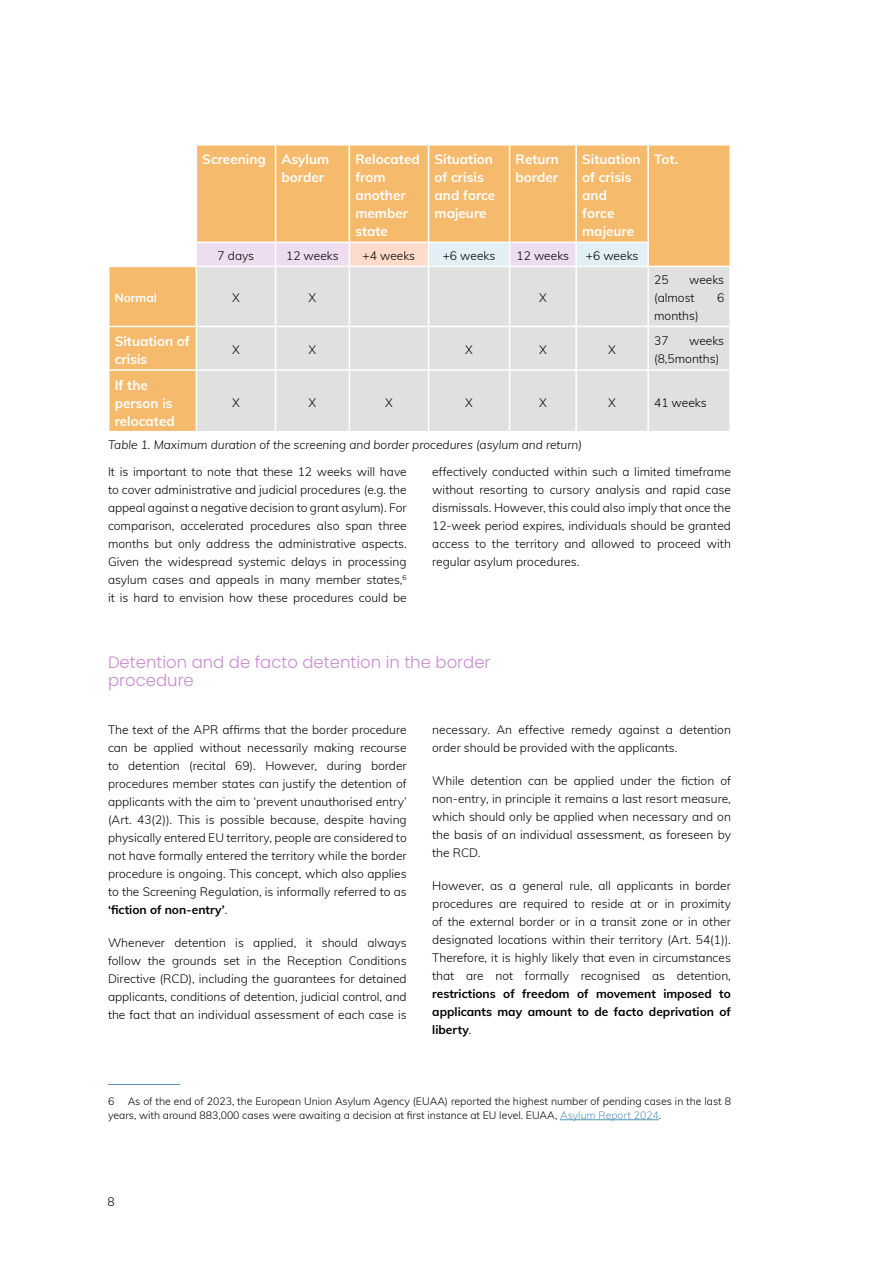
<style>
.page{position:relative;width:893px;height:1263px;background:#fff}
.page>*{position:absolute;margin:0;border:0;box-sizing:border-box;transform-origin:0 0}
.t1{font:300 16.5px/18px "Poppins";color:#c78ccf}
.t2{font:700 13.5px/18px "Muli";color:#fff}
.t3{font:300 12px/18px "Muli";color:#000;text-align:justify}
.t4{font:700 12px/18px "Muli";color:#000;text-align:justify}
.t5{font:italic 300 12px "Muli";color:#000}
.t6{font:700 12px "Muli";color:#fff}
.t7{font:300 10.5px/13.5px "Muli";color:#000}
.s1{font-weight:700}
.s2{font-weight:300}
.s3{color:#5693b8}
</style>
<div class="page">
<div style="left:110px;top:146px;width:619px;height:285px;background:#f5ba6b"></div>
<div style="left:197px;top:267px;width:532px;height:164px;background:#dfe0df"></div>
<hr style="left:647px;top:146px;width:2px;height:96px;background:#fff">
<svg style="left:110px;top:145px;width:538px;height:121px"></svg>
<hr style="left:576px;top:242px;width:73px;height:1px;background:#fff">
<hr style="left:575px;top:243px;width:2px;height:23px;background:#fff">
<hr style="left:647px;top:243px;width:2px;height:23px;background:#fff">
<hr style="left:108px;top:266px;width:88px;height:1px;background:#fff">
<hr style="left:196px;top:266px;width:80px;height:1px;background:#fff">
<hr style="left:196px;top:267px;width:1px;height:59px;background:#fff">
<hr style="left:276px;top:266px;width:73px;height:1px;background:#fff">
<hr style="left:275px;top:267px;width:1px;height:59px;background:#fff">
<hr style="left:349px;top:266px;width:80px;height:1px;background:#fff">
<hr style="left:349px;top:267px;width:1px;height:59px;background:#fff">
<hr style="left:429px;top:266px;width:81px;height:1px;background:#fff">
<hr style="left:428px;top:267px;width:1px;height:59px;background:#fff">
<hr style="left:510px;top:266px;width:66px;height:1px;background:#fff">
<hr style="left:509px;top:267px;width:1px;height:59px;background:#fff">
<hr style="left:576px;top:266px;width:72px;height:1px;background:#fff">
<hr style="left:575px;top:267px;width:2px;height:59px;background:#fff">
<hr style="left:648px;top:266px;width:83px;height:1px;background:#fff">
<hr style="left:647px;top:267px;width:2px;height:59px;background:#fff">
<hr style="left:108px;top:326px;width:88px;height:1px;background:#fff">
<hr style="left:196px;top:326px;width:80px;height:1px;background:#fff">
<hr style="left:196px;top:327px;width:1px;height:42px;background:#fff">
<hr style="left:276px;top:326px;width:73px;height:1px;background:#fff">
<hr style="left:275px;top:327px;width:1px;height:42px;background:#fff">
<hr style="left:349px;top:326px;width:80px;height:1px;background:#fff">
<hr style="left:349px;top:327px;width:1px;height:42px;background:#fff">
<hr style="left:429px;top:326px;width:81px;height:1px;background:#fff">
<hr style="left:428px;top:327px;width:1px;height:42px;background:#fff">
<hr style="left:510px;top:326px;width:66px;height:1px;background:#fff">
<hr style="left:509px;top:327px;width:1px;height:42px;background:#fff">
<hr style="left:576px;top:326px;width:72px;height:1px;background:#fff">
<hr style="left:575px;top:327px;width:2px;height:42px;background:#fff">
<hr style="left:648px;top:326px;width:83px;height:1px;background:#fff">
<hr style="left:647px;top:327px;width:2px;height:42px;background:#fff">
<hr style="left:108px;top:369px;width:88px;height:2px;background:#fff">
<hr style="left:196px;top:369px;width:80px;height:2px;background:#fff">
<hr style="left:196px;top:371px;width:1px;height:60px;background:#fff">
<hr style="left:276px;top:369px;width:73px;height:2px;background:#fff">
<hr style="left:275px;top:371px;width:1px;height:60px;background:#fff">
<hr style="left:349px;top:369px;width:80px;height:2px;background:#fff">
<hr style="left:349px;top:371px;width:1px;height:60px;background:#fff">
<hr style="left:429px;top:369px;width:81px;height:2px;background:#fff">
<hr style="left:428px;top:371px;width:1px;height:60px;background:#fff">
<hr style="left:510px;top:369px;width:66px;height:2px;background:#fff">
<hr style="left:509px;top:371px;width:1px;height:60px;background:#fff">
<hr style="left:576px;top:369px;width:72px;height:2px;background:#fff">
<hr style="left:575px;top:371px;width:2px;height:60px;background:#fff">
<hr style="left:648px;top:369px;width:83px;height:2px;background:#fff">
<hr style="left:647px;top:371px;width:2px;height:60px;background:#fff">
<hr style="left:108px;top:1084px;width:72px;height:1px;background:#5693b8">
<hr style="left:560px;top:1119px;width:99px;height:1px;background:#5693b8">
<p class="t2" style="left:282px;top:150px;width:49px;text-indent:-79px">Screening Asylum border</p>
<p class="t2" style="left:355px;top:150px;width:66px">Relocated from another member state</p>
<p class="t2" style="left:435px;top:150px;width:62px">Situation of crisis and force majeure</p>
<p class="t2" style="left:516px;top:150px;width:45px">Return border</p>
<p class="t2" style="left:582px;top:150px;width:60px">Situation of crisis and force majeure</p>
<p class="t2" style="left:654px;top:150px;width:26px">Tot.</p>
<p class="t3" style="left:218px;top:246px;width:38px">7 days</p>
<p class="t3" style="left:286px;top:246px;width:54px">12 weeks</p>
<p class="t3" style="left:363px;top:246px;width:54px">+4 weeks</p>
<p class="t3" style="left:443px;top:246px;width:54px">+6 weeks</p>
<p class="t3" style="left:517px;top:246px;width:54px">12 weeks</p>
<p class="t3" style="left:586px;top:246px;width:54px">+6 weeks</p>
<p class="t6" style="left:115px;top:289px;width:44px">Normal</p>
<p class="t3" style="left:232px;top:289px;width:9px">X</p>
<p class="t3" style="left:309px;top:289px;width:9px">X</p>
<p class="t3" style="left:539px;top:289px;width:9px">X</p>
<p class="t2" style="left:115px;top:331px;width:77px">Situation of crisis</p>
<p class="t3" style="left:232px;top:340px;width:9px">X</p>
<p class="t3" style="left:309px;top:340px;width:9px">X</p>
<p class="t3" style="left:465px;top:340px;width:9px">X</p>
<p class="t3" style="left:539px;top:340px;width:9px">X</p>
<p class="t3" style="left:608px;top:340px;width:9px">X</p>
<p class="t3" style="left:654px;top:271px;width:72px;text-indent:35px">weeks (almost</p>
<p class="t3" style="left:654px;top:271px;width:16px">25</p>
<p class="t3" style="left:717px;top:289px;width:9px">6</p>
<p class="t3" style="left:654px;top:307px;width:46px">months)</p>
<p class="t3" style="left:654px;top:331px;width:72px;text-indent:35px">weeks (8,5months)</p>
<p class="t3" style="left:654px;top:331px;width:16px">37</p>
<p class="t2" style="left:115px;top:375px;width:62px">If the person is relocated</p>
<p class="t3" style="left:232px;top:393px;width:9px">X</p>
<p class="t3" style="left:309px;top:393px;width:9px">X</p>
<p class="t3" style="left:385px;top:393px;width:9px">X</p>
<p class="t3" style="left:465px;top:393px;width:9px">X</p>
<p class="t3" style="left:539px;top:393px;width:9px">X</p>
<p class="t3" style="left:608px;top:393px;width:9px">X</p>
<p class="t3" style="left:654px;top:393px;width:54px">41 weeks</p>
<p class="t5" style="left:108px;top:436px;width:476px">Table 1. Maximum duration of the screening and border procedures (asylum and return)</p>
<p class="t3" style="left:108px;top:462px;width:300px">It is important to note that these 12 weeks will have to cover administrative and judicial procedures (e.g. the appeal against a negative decision to grant asylum). For comparison, accelerated procedures also span three months but only address the administrative aspects.<br>Given the widespread systemic delays in processing asylum cases and appeals in many member states,<sup>6 </sup>it is hard to envision how these procedures could be</p>
<p class="t3" style="left:432px;top:462px;width:300px">effectively conducted within such a limited timeframe without resorting to cursory analysis and rapid case dismissals. However, this could also imply that once the 12-week period expires, individuals should be granted access to the territory and allowed to proceed with regular asylum procedures.</p>
<h1 class="t1" style="left:108px;top:653px;width:384px">Detention and de facto detention in the border procedure</h1>
<p class="t3" style="left:108px;top:720px;width:300px">The text of the APR affirms that the border procedure can be applied without necessarily making recourse to detention (recital 69). However, during border procedures member states can justify the detention of applicants with the aim to ‘prevent unauthorised entry’ (Art. 43(2)). This is possible because, despite having physically entered EU territory, people are considered to not have formally entered the territory while the border procedure is ongoing. This concept, which also applies to the Screening Regulation, is informally referred to as <span class="s1">‘fiction of non-entry’</span>.</p>
<p class="t3" style="left:108px;top:933px;width:300px">Whenever detention is applied, it should always follow the grounds set in the Reception Conditions Directive (RCD), including the guarantees for detained applicants, conditions of detention, judicial control, and the fact that an individual assessment of each case is</p>
<p class="t3" style="left:432px;top:720px;width:300px">necessary. An effective remedy against a detention order should be provided with the applicants.</p>
<p class="t3" style="left:432px;top:771px;width:300px">While detention can be applied under the fiction of non-entry, in principle it remains a last resort measure, which should only be applied when necessary and on the basis of an individual assessment, as foreseen by the RCD.</p>
<p class="t3" style="left:432px;top:876px;width:300px">However, as a general rule, all applicants in border procedures are required to reside at or in proximity of the external border or in a transit zone or in other designated locations within their territory (Art. 54(1)).<br>Therefore, it is highly likely that even in circumstances that are not formally recognised as detention,</p>
<p class="t4" style="left:432px;top:984px;width:300px">restrictions of freedom of movement imposed to applicants may amount to de facto deprivation of liberty<span class="s2">.</span></p>
<p class="t7" style="left:108px;top:1094px;width:624px;text-indent:20px">As of the end of 2023, the European Union Asylum Agency (EUAA) reported the highest number of pending cases in the last 8 years, with around 883,000 cases were awaiting a decision at first instance at EU level. EUAA, <span class="s3">Asylum Report 2024</span>.</p>
<p class="t7" style="left:108px;top:1094px;width:8px">6</p>
<p class="t3" style="left:107px;top:1192px;width:9px">8</p>
</div>
